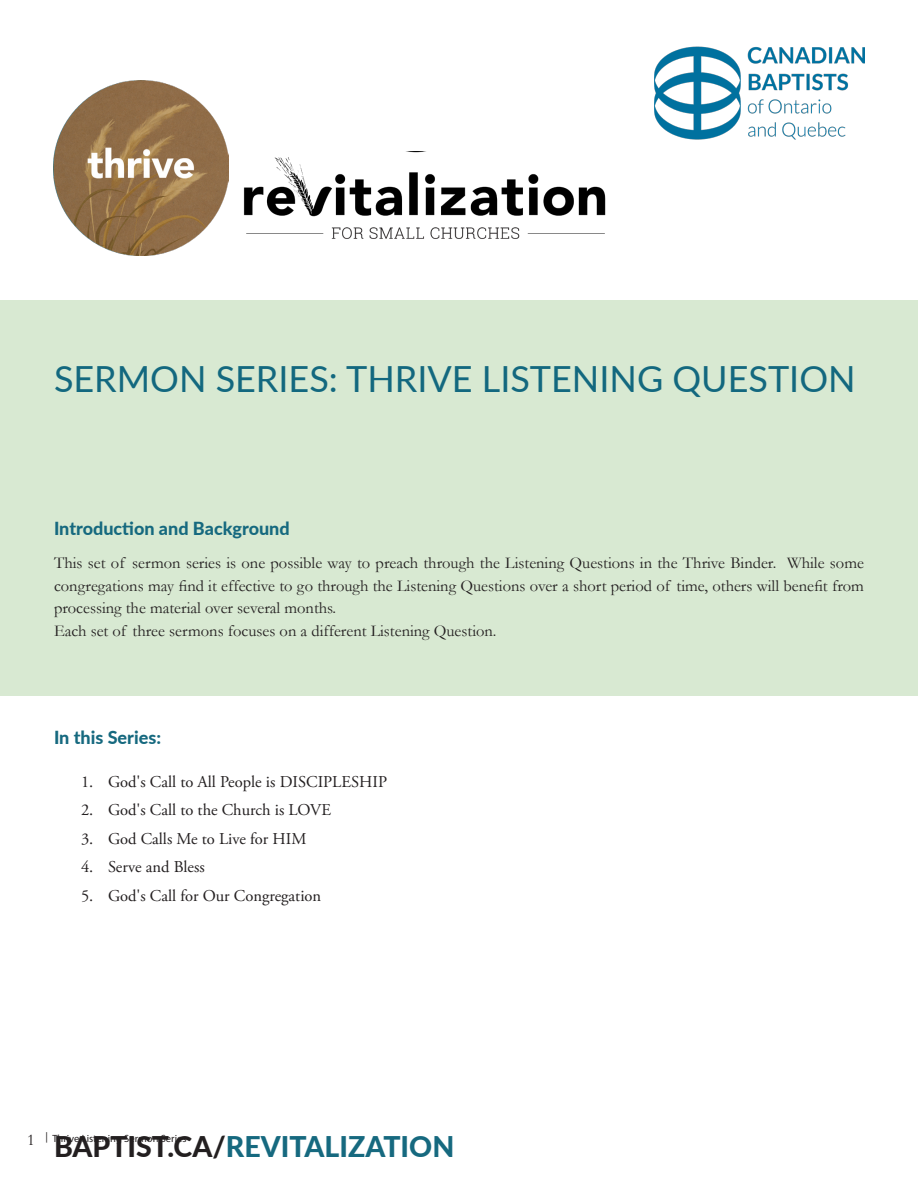
<style>
.page{position:relative;width:918px;height:1188px;background:#fff}
.page>*{position:absolute;margin:0;border:0;box-sizing:border-box;transform-origin:0 0}
.Heading_1{font:36px "Lato";color:#13687f}
.sub-headers-yellow-weight{font:800 28.5px "Lato";color:#16697f}
.sub-headers-yellow-weight-2{font:800 18px "Lato";color:#16697f}
.t1{font:16.5px/22.5px "Garamond";color:#231f20;text-align:justify}
.t2{font:16.5px "Adobe Garamond Pro";color:#231f20}
.t3{font:10.5px "Myriad Pro";color:#231f20}
.s1{font-family:"Garamond";font-size:16.5px}
.s2{color:#231f20}
</style>
<div class="page">
<div style="left:0;top:300px;width:918px;height:396px;background:#d8e9d2"></div>
<img style="left:654px;top:46px;width:211px;height:94px">
<img style="left:54px;top:81px;width:175px;height:175px">
<img style="left:243px;top:152px;width:363px;height:87px">
<p class="Heading_1" style="left:54px;top:353px;width:803px">SERMON SERIES: THRIVE LISTENING QUESTION</p>
<p class="sub-headers-yellow-weight-2" style="left:54px;top:515px;width:237px">Introduction and Background</p>
<p class="t1" style="left:54px;top:551px;width:811px">This set of sermon series is one possible way to preach through the Listening Questions in the Thrive Binder. While some congregations may find it effective to go through the Listening Questions over a short period of time, others will benefit from processing the material over several months.</p>
<p class="t1" style="left:54px;top:619px;width:444px">Each set of three sermons focuses on a different Listening Question.</p>
<p class="sub-headers-yellow-weight-2" style="left:54px;top:724px;width:109px">In this Series:</p>
<p class="t2" style="left:81px;top:772px;width:308px">1. God's Call to All People is DISCIPLESHIP</p>
<p class="t2" style="left:81px;top:800px;width:251px">2. God's Call to the Church is LOVE</p>
<p class="t2" style="left:81px;top:829px;width:227px">3. God Calls Me to Live for HIM</p>
<p class="t2" style="left:81px;top:857px;width:125px">4. Serve and Bless</p>
<p class="t2" style="left:81px;top:886px;width:242px">5. God's Call for Our Congregation</p>
<p class="t3" style="left:27px;top:1132px;width:161px"><span class="s1">1</span> | Thrive Listening Sermon Series</p>
<p class="sub-headers-yellow-weight" style="left:54px;top:1125px;width:402px"><span class="s2">BAPTIST.CA/</span>REVITALIZATION</p>
</div>
